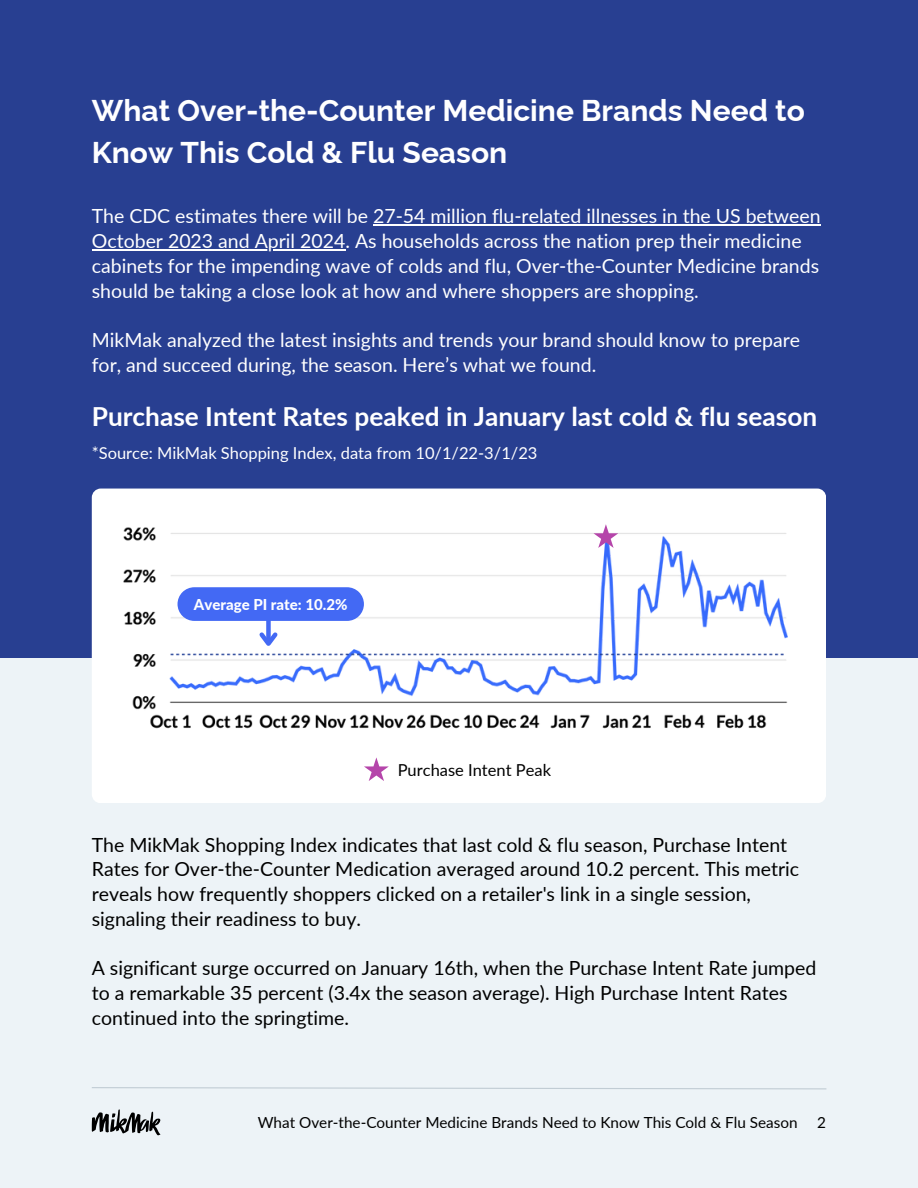
<style>
.page{position:relative;width:918px;height:1188px;background:#edf3f7}
.page>*{position:absolute;margin:0;border:0;box-sizing:border-box;transform-origin:0 0}
.t1{font:700 30px/41.7px "Raleway";color:#fff}
.t2{font:700 26.25px "Lato";color:#fff}
.t3{font:19.5px/24.8px "Lato";color:#000}
.t4{font:19.5px/24.8px "Lato";color:#fff}
.t5{font:16.5px "Lato";color:#fff}
.t6{font:16.5px "Lato";color:#000}
.t7{font:15.3px "Lato";color:#000}
.t8{font:800 15px "Lato";color:#fff}
</style>
<div class="page">
<div style="left:0;top:0;width:918px;height:658px;background:#283f91"></div>
<svg style="left:92px;top:1109px;width:68px;height:26px"></svg>
<svg style="left:92px;top:1087px;width:735px;height:3px"></svg>
<div style="left:92px;top:489px;width:734px;height:314px;background:#fff;border-radius:9px"></div>
<img style="left:123px;top:527px;width:664px;height:202px">
<svg style="left:178px;top:587px;width:186px;height:34px;background:#4b6ff4"></svg>
<div style="left:266px;top:614px;width:5px;height:30px;background:#4369f4"></div>
<svg style="left:255px;top:628px;width:27px;height:23px"></svg>
<svg style="left:593px;top:524px;width:25px;height:24px"></svg>
<svg style="left:364px;top:757px;width:25px;height:24px"></svg>
<hr style="left:373px;top:225px;width:448px;height:1px;background:#fff">
<hr style="left:92px;top:249px;width:253px;height:1px;background:#fff">
<p class="t1" style="left:92px;top:89px;width:715px">What Over-the-Counter Medicine Brands Need to<br>Know This Cold &amp; Flu Season</p>
<p class="t4" style="left:92px;top:204px;width:730px">The CDC estimates there will be 27-54 million flu-related illnesses in the US between October 2023 and April 2024. As households across the nation prep their medicine cabinets for the impending wave of colds and flu, Over-the-Counter Medicine brands should be taking a close look at how and where shoppers are shopping.</p>
<p class="t4" style="left:92px;top:327px;width:710px">MikMak analyzed the latest insights and trends your brand should know to prepare for, and succeed during, the season. Here’s what we found.</p>
<p class="t2" style="left:92px;top:400px;width:727px">Purchase Intent Rates peaked in January last cold &amp; flu season</p>
<p class="t5" style="left:92px;top:443px;width:447px">*Source: MikMak Shopping Index, data from 10/1/22-3/1/23</p>
<p class="t8" style="left:194px;top:595px;width:155px">Average PI rate: 10.2%</p>
<p class="t6" style="left:398px;top:760px;width:155px">Purchase Intent Peak</p>
<p class="t3" style="left:92px;top:832px;width:709px">The MikMak Shopping Index indicates that last cold &amp; flu season, Purchase Intent Rates for Over-the-Counter Medication averaged around 10.2 percent. This metric reveals how frequently shoppers clicked on a retailer's link in a single session, signaling their readiness to buy.</p>
<p class="t3" style="left:92px;top:956px;width:726px">A significant surge occurred on January 16th, when the Purchase Intent Rate jumped to a remarkable 35 percent (3.4x the season average). High Purchase Intent Rates continued into the springtime.</p>
<p class="t7" style="left:258px;top:1112px;width:541px">What Over-the-Counter Medicine Brands Need to Know This Cold &amp; Flu Season</p>
<p class="t7" style="left:817px;top:1112px;width:10px">2</p>
</div>
